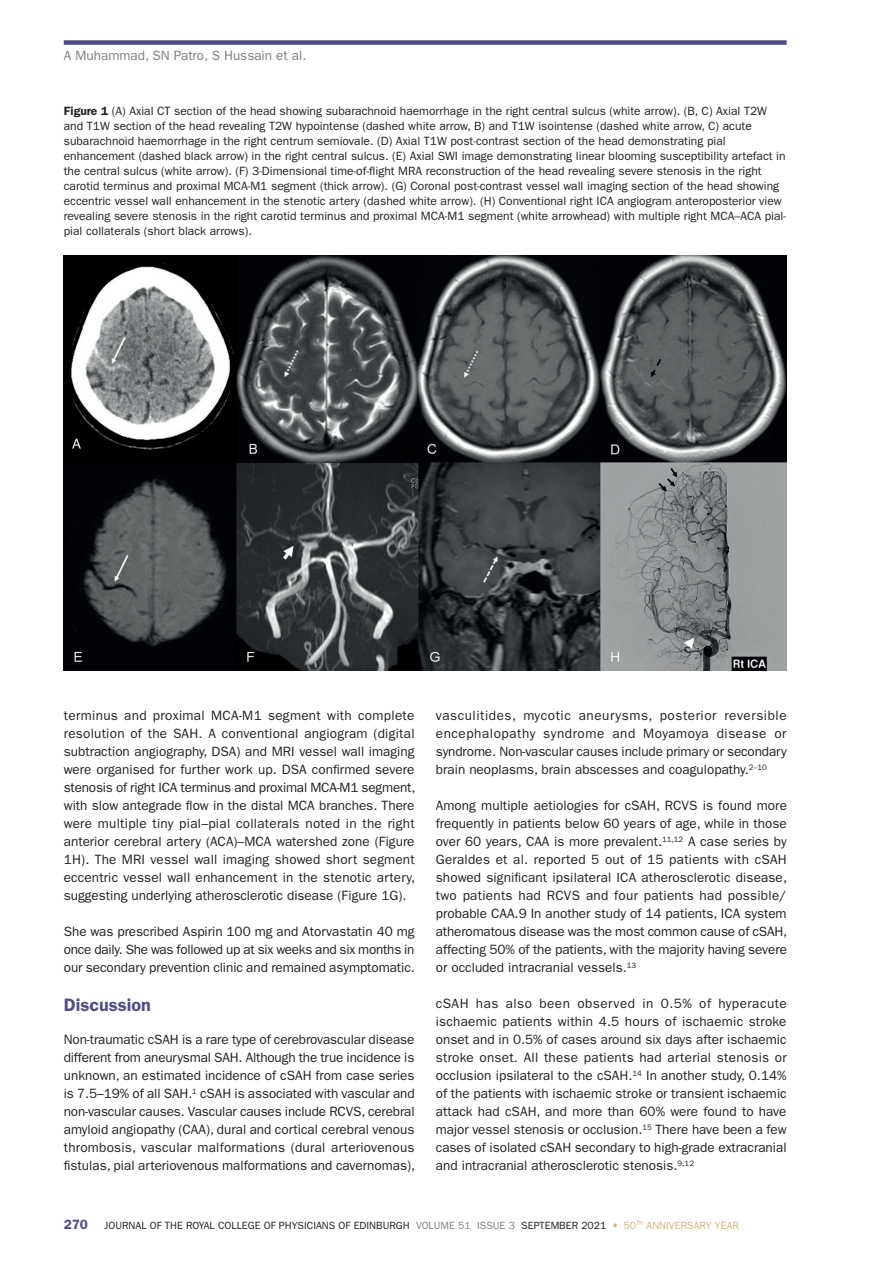
<style>
.page{position:relative;width:893px;height:1263px;background:#fff}
.page>*{position:absolute;margin:0;border:0;box-sizing:border-box;transform-origin:0 0}
.t1{font:600 18px "ITC Franklin Gothic Std";color:#504d85}
.t2{font:13.5px/18px "ITC Franklin Gothic Std";color:#231f20;text-align:justify}
.BODY_TEXT{font:13.5px "ITC Franklin Gothic Std";color:#7c7e81}
.t3{font:12px/15px "ITC Franklin Gothic Std";color:#231f20}
.t4{font:10.5px "ITC Franklin Gothic Std";color:#231f20}
.t5{font:10.5px "ITC Franklin Gothic Std";color:#ccb576}
.s1{font-weight:600}
.s2{font-weight:600;font-size:13.5px;color:#504d85}
.s3{color:#7c7e81}
</style>
<div class="page">
<img style="left:64px;top:255px;width:723px;height:415px">
<div style="left:64px;top:40px;width:723px;height:5px;background:#504d85"></div>
<svg style="left:613px;top:1223px;width:4px;height:4px"></svg>
<p class="BODY_TEXT" style="left:64px;top:48px;width:244px">A Muhammad, SN Patro, S Hussain et al.</p>
<p class="t3" style="left:64px;top:103px;width:724px"><span class="s1">Figure 1</span> (A) Axial CT section of the head showing subarachnoid haemorrhage in the right central sulcus (white arrow). (B, C) Axial T2W and T1W section of the head revealing T2W hypointense (dashed white arrow, B) and T1W isointense (dashed white arrow, C) acute subarachnoid haemorrhage in the right centrum semiovale. (D) Axial T1W post-contrast section of the head demonstrating pial enhancement (dashed black arrow) in the right central sulcus. (E) Axial SWI image demonstrating linear blooming susceptibility artefact in the central sulcus (white arrow). (F) 3-Dimensional time-of-flight MRA reconstruction of the head revealing severe stenosis in the right carotid terminus and proximal MCA-M1 segment (thick arrow). (G) Coronal post-contrast vessel wall imaging section of the head showing eccentric vessel wall enhancement in the stenotic artery (dashed white arrow). (H) Conventional right ICA angiogram anteroposterior view revealing severe stenosis in the right carotid terminus and proximal MCA-M1 segment (white arrowhead) with multiple right MCA–ACA pial&shy;pial collaterals (short black arrows).</p>
<p class="t2" style="left:64px;top:707px;width:353px">terminus and proximal MCA-M1 segment with complete resolution of the SAH. A conventional angiogram (digital subtraction angiography, DSA) and MRI vessel wall imaging were organised for further work up. DSA confirmed severe stenosis of right ICA terminus and proximal MCA-M1 segment, with slow antegrade flow in the distal MCA branches. There were multiple tiny pial–pial collaterals noted in the right anterior cerebral artery (ACA)–MCA watershed zone (Figure 1H). The MRI vessel wall imaging showed short segment eccentric vessel wall enhancement in the stenotic artery, suggesting underlying atherosclerotic disease (Figure 1G).</p>
<p class="t2" style="left:64px;top:922px;width:353px">She was prescribed Aspirin 100 mg and Atorvastatin 40 mg once daily. She was followed up at six weeks and six months in our secondary prevention clinic and remained asymptomatic.</p>
<p class="t1" style="left:64px;top:994px;width:89px">Discussion</p>
<p class="t2" style="left:64px;top:1031px;width:353px">Non-traumatic cSAH is a rare type of cerebrovascular disease different from aneurysmal SAH. Although the true incidence is unknown, an estimated incidence of cSAH from case series is 7.5–19% of all SAH.<sup>1</sup> cSAH is associated with vascular and non-vascular causes. Vascular causes include RCVS, cerebral amyloid angiopathy (CAA), dural and cortical cerebral venous thrombosis, vascular malformations (dural arteriovenous fistulas, pial arteriovenous malformations and cavernomas),</p>
<p class="t2" style="left:436px;top:707px;width:352px">vasculitides, mycotic aneurysms, posterior reversible encephalopathy syndrome and Moyamoya disease or syndrome. Non-vascular causes include primary or secondary brain neoplasms, brain abscesses and coagulopathy.<sup>2–10</sup></p>
<p class="t2" style="left:436px;top:797px;width:353px">Among multiple aetiologies for cSAH, RCVS is found more frequently in patients below 60 years of age, while in those over 60 years, CAA is more prevalent.<sup>11,12</sup> A case series by Geraldes et al. reported 5 out of 15 patients with cSAH showed significant ipsilateral ICA atherosclerotic disease, two patients had RCVS and four patients had possible/ probable CAA.9 In another study of 14 patients, ICA system atheromatous disease was the most common cause of cSAH, affecting 50% of the patients, with the majority having severe or occluded intracranial vessels.<sup>13</sup></p>
<p class="t2" style="left:436px;top:995px;width:352px">cSAH has also been observed in 0.5% of hyperacute ischaemic patients within 4.5 hours of ischaemic stroke onset and in 0.5% of cases around six days after ischaemic stroke onset. All these patients had arterial stenosis or occlusion ipsilateral to the cSAH.<sup>14</sup> In another study, 0.14% of the patients with ischaemic stroke or transient ischaemic attack had cSAH, and more than 60% were found to have major vessel stenosis or occlusion.<sup>15</sup> There have been a few cases of isolated cSAH secondary to high-grade extracranial and intracranial atherosclerotic stenosis.<sup>9,12</sup></p>
<p class="t4" style="left:64px;top:1219px;width:544px"><span class="s2">270</span> JOURNAL OF THE ROYAL COLLEGE OF PHYSICIANS OF EDINBURGH <span class="s3">VOLUME 51 ISSUE 3</span> SEPTEMBER 2021</p>
<p class="t5" style="left:624px;top:1219px;width:117px">50<sup>TH</sup> ANNIVERSARY YEAR</p>
</div>
